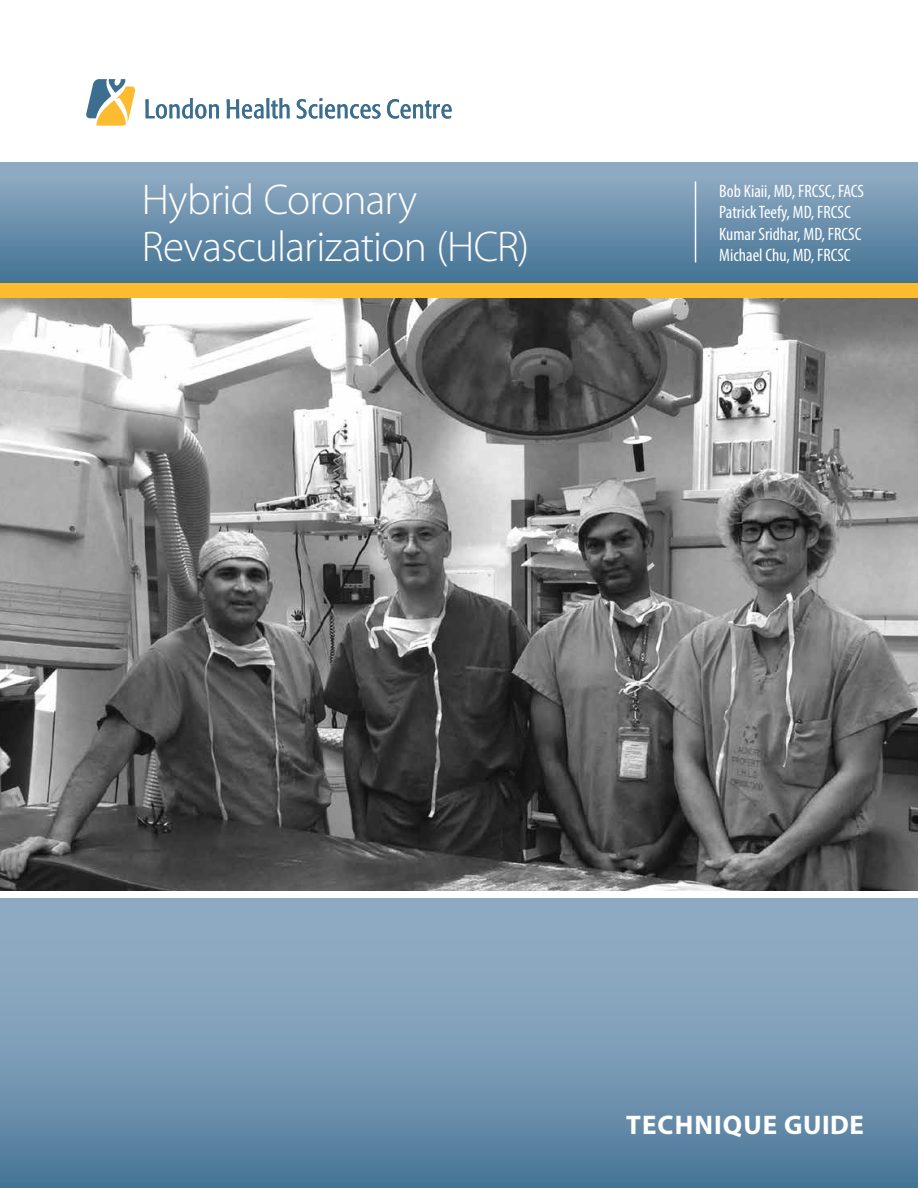
<style>
.page{position:relative;width:918px;height:1188px;background:#fff}
.page>*{position:absolute;margin:0;border:0;box-sizing:border-box;transform-origin:0 0}
.t1{font:300 43.2px/47.2px "Myriad Pro";letter-spacing:-.015em;color:#fff}
.t2{font:700 27px "Myriad Pro";letter-spacing:.04em;color:#fff}
.t3{font:condensed 18px/21.6px "Myriad Pro";color:#fff}
</style>
<div class="page">
<img style="left:0;top:298px;width:918px;height:593px">
<div style="left:0;top:162px;width:918px;height:122px;background:linear-gradient(to bottom,#96afc7,#437394)"></div>
<div style="left:0;top:284px;width:918px;height:14px;background:#fdbb30"></div>
<svg style="left:86px;top:79px;width:50px;height:47px"></svg>
<svg style="left:146px;top:98px;width:73px;height:21px"></svg>
<svg style="left:227px;top:98px;width:63px;height:21px"></svg>
<svg style="left:297px;top:98px;width:84px;height:21px"></svg>
<svg style="left:387px;top:99px;width:65px;height:20px"></svg>
<div style="left:0;top:899px;width:918px;height:289px;background:linear-gradient(to bottom,#9db4cb,#527e9d)"></div>
<hr style="left:695px;top:181px;width:1px;height:82px;background:#fff">
<h1 class="t1" style="left:142px;top:175px;width:389px">Hybrid Coronary<br>Revascularization (HCR)</h1>
<p class="t3" style="left:719px;top:180px;width:146px">Bob Kiaii, MD, FRCSC, FACS<br>Patrick Teefy, MD, FRCSC<br>Kumar Sridhar, MD, FRCSC<br>Michael Chu, MD, FRCSC</p>
<h2 class="t2" style="left:626px;top:1107px;width:236px">TECHNIQUE GUIDE</h2>
</div>
